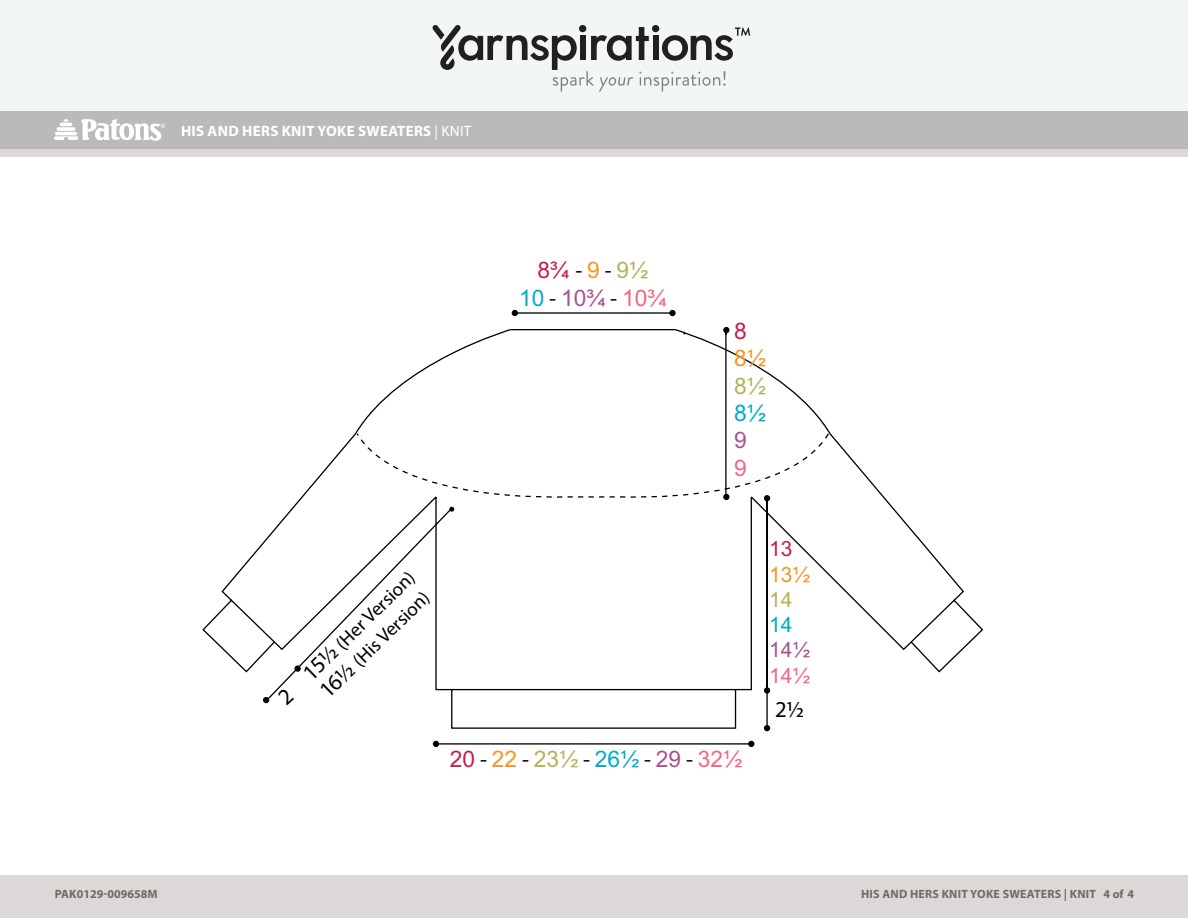
<style>
.page{position:relative;width:1188px;height:918px;background:#fff}
.page>*{position:absolute;margin:0;border:0;box-sizing:border-box;transform-origin:0 0}
.t1{font:22.8px/27.3px "Myriad Pro";color:#000;text-align:center}
.t2{font:22.8px/27.3px "Arial";color:#f7941e}
.t3{font:21px/25.2px "Arial";color:#f7941e}
.t4{font:19.2px/24.6px "Myriad Pro";color:#000}
.Pattern_Title{font:700 15px "Myriad Pro";letter-spacing:.02em;color:#fff}
.t5{font:700 12px "Myriad Pro";letter-spacing:.02em;color:#756966}
.t6{font:700 12px "Myriad Pro";letter-spacing:.02em;color:#746865}
.t7{font:700 12px "Myriad Pro";color:#746865}
.t8{font:12px "Myriad Pro";color:#746865}
.s1{font-weight:400}
.s2{font-family:"Arial";color:#c31f49}
.s3{font-family:"Arial";color:#f7941e}
.s4{font-family:"Arial";color:#b2b258}
.s5{font-family:"Arial";color:#00abc5}
.s6{font-family:"Arial";color:#ab5190}
.s7{font-family:"Arial";color:#f16782}
.s8{color:#c31f49}
.s9{color:#b2b258}
.s10{color:#00abc5}
.s11{color:#ab5190}
.s12{color:#f16782}
.s13{font-size:22.8px}
</style>
<div class="page">
<div style="left:0;top:0;width:1188px;height:112px;background:#f3f6f7"></div>
<svg style="left:433px;top:25px;width:318px;height:67px"></svg>
<div style="left:0;top:874px;width:1188px;height:44px;background:#ddd8d7"></div>
<div style="left:0;top:149px;width:1188px;height:8px;background:#ddd8d7"></div>
<div style="left:0;top:111px;width:1188px;height:38px;background:#bbbaba"></div>
<svg style="left:54px;top:119px;width:111px;height:22px"></svg>
<hr style="left:515px;top:312px;width:157px;height:2px;background:#000">
<svg style="left:512px;top:310px;width:6px;height:6px"></svg>
<div style="left:669px;top:310px;width:7px;height:6px;border:1px solid #000;border-radius:50%"></div>
<svg style="left:202px;top:432px;width:781px;height:241px"></svg>
<svg style="left:262px;top:327px;width:568px;height:420px"></svg>
<p class="Pattern_Title" style="left:181px;top:121px;width:292px">HIS AND HERS KNIT YOKE SWEATERS <span class="s1">| KNIT</span></p>
<p class="Pattern_Title" style="left:181px;top:121px;width:131px">V-NECK VEST <span class="s1">| NIT</span></p>
<p class="t7" style="left:55px;top:886px;width:105px">PAK0129-009658M</p>
<p class="t1" style="left:519px;top:257px;width:149px"><span class="s2">8¾</span> - <span class="s3">9</span> - <span class="s4">9½<br></span><span class="s5">10</span> - <span class="s6">10¾</span> - <span class="s7">10¾</span></p>
<p class="t2" style="left:734px;top:318px;width:33px"><span class="s8">8<br></span>8½<br><span class="s9">8½<br></span><span class="s10">8½<br></span><span class="s11">9<br></span><span class="s12">9</span></p>
<p class="t4" style="left:298px;top:668px;width:148px;rotate:-44deg"><span class="s13">15½</span> (Her Version)<br><span class="s13">16½</span> (His Version)</p>
<p class="t1" style="left:450px;top:745px;width:294px"><span class="s2">20</span> - <span class="s3">22</span> - <span class="s4">23½</span> - <span class="s5">26½</span> - <span class="s6">29</span> - <span class="s7">32½</span></p>
<p class="t3" style="left:769px;top:537px;width:42px"><span class="s8">13<br></span>13½<br><span class="s9">14<br></span><span class="s10">14<br></span><span class="s11">14½<br></span><span class="s12">14½</span></p>
<p class="t1" style="left:775px;top:695px;width:30px">2½</p>
<p class="t5" style="left:861px;top:886px;width:274px">HIS AND HERS KNIT YOKE SWEATERS | KNIT 4 of 4</p>
<p class="t6" style="left:846px;top:887px;width:267px">GRANNY STRAWBERRY DISHCLOTH | <span class="s1">CROCHET 1</span></p>
<p class="t8" style="left:1128px;top:887px;width:8px">1</p>
</div>
